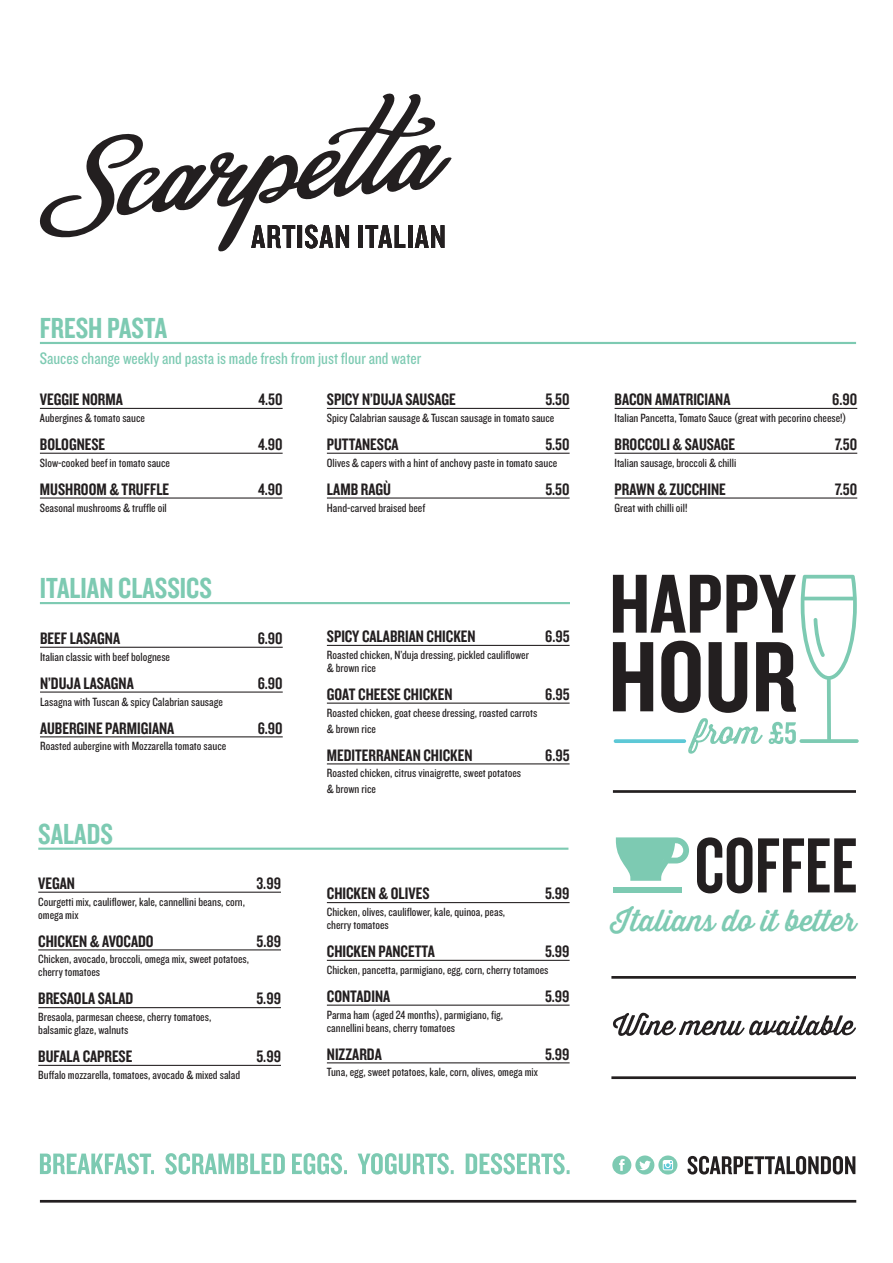
<style>
.page{position:relative;width:893px;height:1263px;background:#fff}
.page>*{position:absolute;margin:0;border:0;box-sizing:border-box;transform-origin:0 0}
.t1{font:30.15px "Knockout HTF49 Liteweight";color:#7dcab2}
.t2{font:29.7px "Thirsty Rough Reg";color:#7dcab2}
.t3{font:17.25px "Knockout HTF49 Liteweight";color:#231f20}
.t4{font:17.25px "Knockout 29 Junior Ltweight";color:#7dcab2}
.t5{font:12.45px/12.9px "Knockout HTF29 Junior Liteweight";color:#231f20}
</style>
<div class="page">
<svg style="left:39px;top:93px;width:413px;height:159px"></svg>
<hr style="left:40px;top:1200px;width:816px;height:2px;background:#231f20">
<hr style="left:40px;top:647px;width:243px;height:1px;background:#231f20">
<hr style="left:40px;top:691px;width:243px;height:2px;background:#231f20">
<hr style="left:40px;top:736px;width:243px;height:1px;background:#231f20">
<hr style="left:40px;top:602px;width:530px;height:2px;background:#7dcab2">
<hr style="left:327px;top:645px;width:243px;height:1px;background:#231f20">
<hr style="left:327px;top:703px;width:243px;height:1px;background:#231f20">
<hr style="left:327px;top:763px;width:243px;height:1px;background:#231f20">
<svg style="left:612px;top:1155px;width:65px;height:19px"></svg>
<svg style="left:688px;top:1156px;width:167px;height:18px"></svg>
<svg style="left:613px;top:575px;width:246px;height:179px"></svg>
<svg style="left:615px;top:739px;width:69px;height:4px"></svg>
<hr style="left:613px;top:790px;width:243px;height:3px;background:#231f20">
<hr style="left:611px;top:976px;width:245px;height:3px;background:#231f20">
<hr style="left:611px;top:1076px;width:245px;height:3px;background:#231f20">
<svg style="left:616px;top:837px;width:73px;height:44px"></svg>
<div style="left:613px;top:886px;width:68px;height:6px;background:#7dcab2"></div>
<svg style="left:697px;top:837px;width:55px;height:56px"></svg>
<svg style="left:758px;top:838px;width:98px;height:54px"></svg>
<svg style="left:613px;top:1013px;width:243px;height:23px"></svg>
<hr style="left:615px;top:408px;width:242px;height:1px;background:#231f20">
<hr style="left:615px;top:453px;width:242px;height:1px;background:#231f20">
<hr style="left:615px;top:497px;width:242px;height:2px;background:#231f20">
<hr style="left:40px;top:342px;width:816px;height:2px;background:#7dcab2">
<hr style="left:40px;top:408px;width:243px;height:1px;background:#231f20">
<hr style="left:40px;top:453px;width:243px;height:1px;background:#231f20">
<hr style="left:40px;top:497px;width:243px;height:2px;background:#231f20">
<hr style="left:327px;top:408px;width:243px;height:1px;background:#231f20">
<hr style="left:327px;top:453px;width:243px;height:1px;background:#231f20">
<hr style="left:327px;top:497px;width:243px;height:2px;background:#231f20">
<svg style="left:40px;top:1153px;width:530px;height:21px"></svg>
<hr style="left:38px;top:892px;width:243px;height:1px;background:#231f20">
<hr style="left:38px;top:949px;width:243px;height:1px;background:#231f20">
<hr style="left:38px;top:1007px;width:243px;height:1px;background:#231f20">
<hr style="left:38px;top:1065px;width:243px;height:1px;background:#231f20">
<hr style="left:38px;top:848px;width:530px;height:2px;background:#7dcab2">
<hr style="left:327px;top:902px;width:243px;height:1px;background:#231f20">
<hr style="left:327px;top:960px;width:243px;height:1px;background:#231f20">
<hr style="left:327px;top:1004px;width:243px;height:2px;background:#231f20">
<hr style="left:327px;top:1062px;width:243px;height:1px;background:#231f20">
<h1 class="t1" style="left:40px;top:312px;width:129px">FRESH PASTA</h1>
<h3 class="t4" style="left:40px;top:348px;width:383px">Sauces change weekly and pasta is made fresh from just flour and water</h3>
<h3 class="t3" style="left:40px;top:390px;width:84px">VEGGIE NORMA</h3>
<h3 class="t3" style="left:258px;top:390px;width:26px">4.50</h3>
<p class="t5" style="left:40px;top:412px;width:107px">Aubergines &amp; tomato sauce</p>
<h3 class="t3" style="left:40px;top:435px;width:67px">BOLOGNESE</h3>
<h3 class="t3" style="left:258px;top:435px;width:26px">4.90</h3>
<p class="t5" style="left:40px;top:456px;width:132px">Slow-cooked beef in tomato sauce</p>
<h3 class="t3" style="left:40px;top:480px;width:131px">MUSHROOM &amp; TRUFFLE</h3>
<h3 class="t3" style="left:258px;top:480px;width:26px">4.90</h3>
<p class="t5" style="left:40px;top:501px;width:128px">Seasonal mushrooms &amp; truffle oil</p>
<h1 class="t1" style="left:40px;top:572px;width:174px">ITALIAN CLASSICS</h1>
<h3 class="t3" style="left:40px;top:629px;width:82px">BEEF LASAGNA</h3>
<h3 class="t3" style="left:258px;top:629px;width:26px">6.90</h3>
<p class="t5" style="left:40px;top:650px;width:131px">Italian classic with beef bolognese</p>
<h3 class="t3" style="left:40px;top:674px;width:95px">N’DUJA LASAGNA</h3>
<h3 class="t3" style="left:258px;top:674px;width:26px">6.90</h3>
<p class="t5" style="left:40px;top:695px;width:184px">Lasagna with Tuscan &amp; spicy Calabrian sausage</p>
<h3 class="t3" style="left:40px;top:719px;width:136px">AUBERGINE PARMIGIANA</h3>
<h3 class="t3" style="left:258px;top:719px;width:26px">6.90</h3>
<p class="t5" style="left:40px;top:740px;width:188px">Roasted aubergine with Mozzarella tomato sauce</p>
<h1 class="t1" style="left:38px;top:818px;width:76px">SALADS</h1>
<h3 class="t3" style="left:38px;top:874px;width:38px">VEGAN</h3>
<h3 class="t3" style="left:256px;top:874px;width:26px">3.99</h3>
<p class="t5" style="left:38px;top:895px;width:208px">Courgetti mix, cauliflower, kale, cannellini beans, corn, omega mix</p>
<h3 class="t3" style="left:38px;top:932px;width:117px">CHICKEN &amp; AVOCADO</h3>
<h3 class="t3" style="left:256px;top:932px;width:26px">5.89</h3>
<p class="t5" style="left:38px;top:953px;width:212px">Chicken, avocado, broccoli, omega mix, sweet potatoes, cherry tomatoes</p>
<h3 class="t3" style="left:38px;top:990px;width:97px">BRESAOLA SALAD</h3>
<h3 class="t3" style="left:256px;top:990px;width:26px">5.99</h3>
<p class="t5" style="left:38px;top:1011px;width:175px">Bresaola, parmesan cheese, cherry tomatoes, balsamic glaze, walnuts</p>
<h3 class="t3" style="left:38px;top:1047px;width:96px">BUFALA CAPRESE</h3>
<h3 class="t3" style="left:256px;top:1047px;width:26px">5.99</h3>
<p class="t5" style="left:38px;top:1069px;width:203px">Buffalo mozzarella, tomatoes, avocado &amp; mixed salad</p>
<h3 class="t3" style="left:327px;top:390px;width:130px">SPICY N’DUJA SAUSAGE</h3>
<h3 class="t3" style="left:545px;top:390px;width:26px">5.50</h3>
<p class="t5" style="left:327px;top:412px;width:229px">Spicy Calabrian sausage &amp; Tuscan sausage in tomato sauce</p>
<h3 class="t3" style="left:327px;top:435px;width:73px">PUTTANESCA</h3>
<h3 class="t3" style="left:545px;top:435px;width:26px">5.50</h3>
<p class="t5" style="left:327px;top:456px;width:232px">Olives &amp; capers with a hint of anchovy paste in tomato sauce</p>
<h3 class="t3" style="left:327px;top:480px;width:65px">LAMB RAGÙ</h3>
<h3 class="t3" style="left:545px;top:480px;width:26px">5.50</h3>
<p class="t5" style="left:327px;top:501px;width:100px">Hand-carved braised beef</p>
<h3 class="t3" style="left:327px;top:627px;width:150px">SPICY CALABRIAN CHICKEN</h3>
<h3 class="t3" style="left:545px;top:627px;width:26px">6.95</h3>
<p class="t5" style="left:327px;top:649px;width:204px">Roasted chicken, N’duja dressing, pickled cauliflower &amp; brown rice</p>
<h3 class="t3" style="left:327px;top:685px;width:127px">GOAT CHEESE CHICKEN</h3>
<h3 class="t3" style="left:545px;top:685px;width:26px">6.95</h3>
<p class="t5" style="left:327px;top:705px;width:212px;line-height:15.9px">Roasted chicken, goat cheese dressing, roasted carrots &amp; brown rice</p>
<h3 class="t3" style="left:327px;top:746px;width:147px">MEDITERRANEAN CHICKEN</h3>
<h3 class="t3" style="left:545px;top:746px;width:26px">6.95</h3>
<p class="t5" style="left:327px;top:766px;width:196px;line-height:15.9px">Roasted chicken, citrus vinaigrette, sweet potatoes &amp; brown rice</p>
<h3 class="t3" style="left:327px;top:885px;width:104px">CHICKEN &amp; OLIVES</h3>
<h3 class="t3" style="left:545px;top:885px;width:26px">5.99</h3>
<p class="t5" style="left:327px;top:906px;width:180px">Chicken, olives, cauliflower, kale, quinoa, peas, cherry tomatoes</p>
<h3 class="t3" style="left:327px;top:942px;width:109px">CHICKEN PANCETTA</h3>
<h3 class="t3" style="left:545px;top:942px;width:26px">5.99</h3>
<p class="t5" style="left:327px;top:963px;width:223px">Chicken, pancetta, parmigiano, egg, corn, cherry totamoes</p>
<h3 class="t3" style="left:327px;top:987px;width:65px">CONTADINA</h3>
<h3 class="t3" style="left:545px;top:987px;width:26px">5.99</h3>
<p class="t5" style="left:327px;top:1008px;width:178px">Parma ham (aged 24 months), parmigiano, fig, cannellini beans, cherry tomatoes</p>
<h3 class="t3" style="left:327px;top:1045px;width:56px">NIZZARDA</h3>
<h3 class="t3" style="left:545px;top:1045px;width:26px">5.99</h3>
<p class="t5" style="left:327px;top:1066px;width:212px">Tuna, egg, sweet potatoes, kale, corn, olives, omega mix</p>
<h3 class="t3" style="left:615px;top:390px;width:117px">BACON AMATRICIANA</h3>
<h3 class="t3" style="left:832px;top:390px;width:26px">6.90</h3>
<p class="t5" style="left:615px;top:412px;width:234px">Italian Pancetta, Tomato Sauce (great with pecorino cheese!)</p>
<h3 class="t3" style="left:615px;top:435px;width:122px">BROCCOLI &amp; SAUSAGE</h3>
<h3 class="t3" style="left:835px;top:435px;width:24px">7.50</h3>
<p class="t5" style="left:615px;top:456px;width:123px">Italian sausage, broccoli &amp; chilli</p>
<h3 class="t3" style="left:615px;top:480px;width:113px">PRAWN &amp; ZUCCHINE</h3>
<h3 class="t3" style="left:835px;top:480px;width:24px">7.50</h3>
<p class="t5" style="left:615px;top:501px;width:74px">Great with chilli oil!</p>
<h2 class="t2" style="left:612px;top:899px;width:246px">Italians do it better</h2>
</div>
